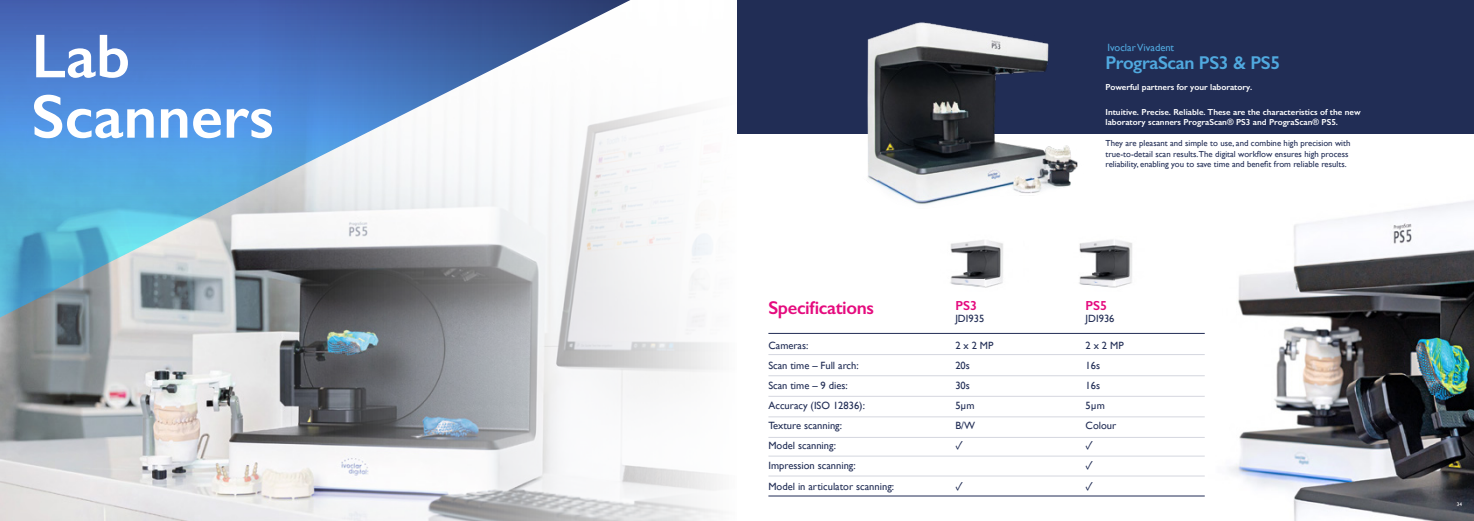
<style>
.page{position:relative;width:1474px;height:521px;background:#fff}
.page>*{position:absolute;margin:0;border:0;box-sizing:border-box;transform-origin:0 0}
.t1{font:600 62.21px/60.4px "Gill Sans";color:#fff}
.t2{font:600 18.55px "Gill Sans";letter-spacing:-.02em;color:#50a9df}
.t3{font:600 18.55px "Gill Sans";letter-spacing:-.02em;color:#e50b7e}
.t4{font:600 13.12px "Gill Sans";color:#e50b7e}
.t5{font:10.5px/20.1px "Gill Sans";color:#212d55}
.t6{font:10.5px "Gill Sans";color:#50a9df}
.t7{font:10.5px/20.1px "Acumin Pro";color:#212d55;text-align:justify}
.t8{font:8.75px/10.5px "Gill Sans";color:#212d55}
.t9{font:600 8.75px/10.5px "Gill Sans";color:#fff}
.t10{font:5.25px "Gill Sans";color:#fff}
</style>
<div class="page">
<img style="left:0;top:106px;width:723px;height:415px">
<div style="left:737px;top:0;width:736px;height:134px;background:#212d55"></div>
<img style="left:1166px;top:200px;width:307px;height:321px">
<hr style="left:768px;top:333px;width:436px;height:1px;background:#212c55">
<hr style="left:768px;top:495px;width:436px;height:1px;background:#212c55">
<hr style="left:768px;top:354px;width:436px;height:1px;background:#212c55">
<hr style="left:768px;top:375px;width:436px;height:1px;background:#212c55">
<hr style="left:768px;top:396px;width:436px;height:1px;background:#212c55">
<hr style="left:768px;top:416px;width:436px;height:1px;background:#212c55">
<hr style="left:768px;top:437px;width:436px;height:1px;background:#212c55">
<hr style="left:768px;top:456px;width:436px;height:1px;background:#212c55">
<hr style="left:768px;top:475px;width:436px;height:1px;background:#212c55">
<img style="left:950px;top:240px;width:53px;height:48px">
<img style="left:1079px;top:239px;width:53px;height:49px">
<img style="left:867px;top:22px;width:211px;height:183px">
<svg style="left:0;top:0;width:645px;height:321px"></svg>
<h1 class="t1" style="left:32px;top:26px;width:244px">Lab<br>Scanners</h1>
<p class="t6" style="left:1107px;top:41px;width:68px">Ivoclar Vivadent</p>
<h2 class="t2" style="left:1105px;top:51px;width:176px">PrograScan PS3 &amp; PS5</h2>
<p class="t9" style="left:1105px;top:82px;width:148px">Powerful partners for your laboratory.</p>
<p class="t9" style="left:1105px;top:107px;width:257px">Intuitive. Precise. Reliable. These are the characteristics of the new laboratory scanners PrograScan® PS3 and PrograScan® PS5.</p>
<p class="t8" style="left:1105px;top:138px;width:246px">They are pleasant and simple to use, and combine high precision with true-to-detail scan results.The digital workflow ensures high process reliability, enabling you to save time and benefit from reliable results.</p>
<h2 class="t3" style="left:768px;top:296px;width:107px">Specifications</h2>
<p class="t4" style="left:955px;top:297px;width:23px">PS3</p>
<p class="t5" style="left:955px;top:309px;width:30px">JDI935</p>
<p class="t4" style="left:1085px;top:297px;width:23px">PS5</p>
<p class="t5" style="left:1085px;top:309px;width:30px">JDI936</p>
<p class="t5" style="left:768px;top:335px;width:127px">Cameras:<br>Scan time – Full arch:<br>Scan time – 9 dies:<br>Accuracy (ISO 12836):<br>Texture scanning:<br>Model scanning:<br>Impression scanning:<br>Model in articulator scanning:</p>
<p class="t5" style="left:955px;top:335px;width:40px">2 x 2 MP<br>20s<br>30s<br>5μm<br>B/W</p>
<p class="t7" style="left:955px;top:435px;width:9px">✓</p>
<p class="t7" style="left:955px;top:475px;width:9px">✓</p>
<p class="t5" style="left:1085px;top:335px;width:40px">2 x 2 MP<br>16s<br>16s<br>5μm<br>Colour</p>
<p class="t7" style="left:1085px;top:435px;width:9px">✓ ✓ ✓</p>
<p class="t10" style="left:1456px;top:501px;width:7px">34</p>
</div>
